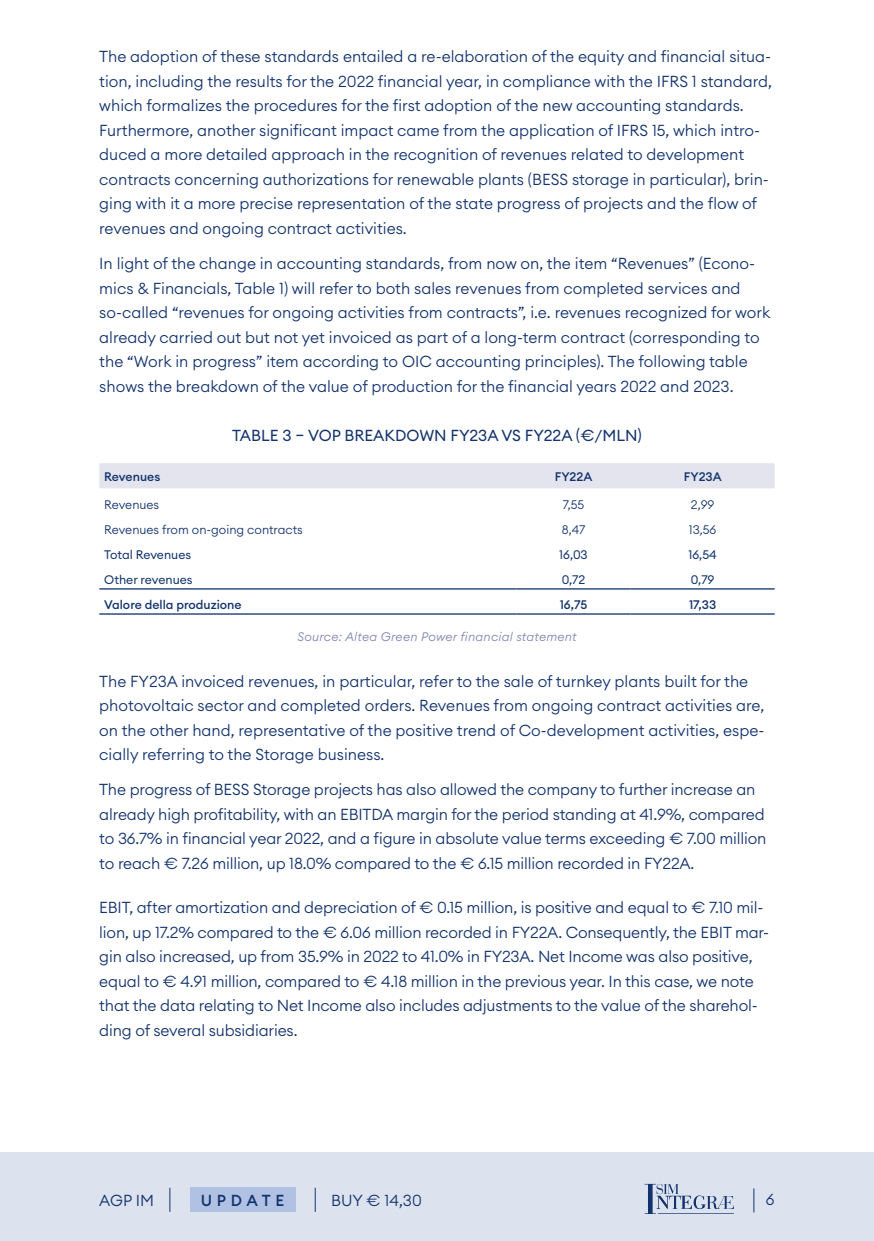
<style>
.page{position:relative;width:874px;height:1241px;background:#fff}
.page>*{position:absolute;margin:0;border:0;box-sizing:border-box;transform-origin:0 0}
.t1{font:300 15.75px/24.5px "Euclid Circular A";color:#13336d}
.t2{font:15.75px "Euclid Circular A";color:#13336d}
.t3{font:500 15.75px "Euclid Circular A";letter-spacing:.3em;color:#13336d}
.t4{font:300 12.25px "Euclid Circular A";color:#13336d}
.t5{font:500 12.25px "Euclid Circular A";color:#13336d}
.t6{font:12.25px "Euclid Circular A";color:#13336d}
.t7{font:italic 300 12.25px "Euclid Circular A";letter-spacing:.02em;color:#8186af}
</style>
<div class="page">
<div style="left:0;top:1152px;width:873px;height:88px;background:#dde3ee"></div>
<svg style="left:169px;top:1187px;width:1px;height:24px"></svg>
<div style="left:189px;top:1187px;width:106px;height:24px;background:#b1c1e4"></div>
<svg style="left:314px;top:1187px;width:1px;height:24px"></svg>
<svg style="left:753px;top:1188px;width:1px;height:24px"></svg>
<svg style="left:644px;top:1183px;width:89px;height:30px"></svg>
<div style="left:99px;top:463px;width:675px;height:25px;background:#e4e4ef"></div>
<hr style="left:516px;top:588px;width:114px;height:1px;background:#13336d">
<hr style="left:630px;top:588px;width:144px;height:1px;background:#13336d">
<hr style="left:99px;top:613px;width:417px;height:1px;background:#13336d">
<hr style="left:516px;top:613px;width:114px;height:1px;background:#13336d">
<hr style="left:630px;top:613px;width:144px;height:1px;background:#13336d">
<hr style="left:99px;top:588px;width:417px;height:1px;background:#13336d">
<p class="t1" style="left:99px;top:44px;width:673px">The adoption of these standards entailed a re-elaboration of the equity and financial situa&shy;tion, including the results for the 2022 financial year, in compliance with the IFRS 1 standard, which formalizes the procedures for the first adoption of the new accounting standards.<br>Furthermore, another significant impact came from the application of IFRS 15, which intro&shy;duced a more detailed approach in the recognition of revenues related to development contracts concerning authorizations for renewable plants (BESS storage in particular), brin&shy;ging with it a more precise representation of the state progress of projects and the flow of revenues and ongoing contract activities.</p>
<p class="t1" style="left:99px;top:251px;width:672px">In light of the change in accounting standards, from now on, the item “Revenues” (Econo&shy;mics &amp; Financials, Table 1) will refer to both sales revenues from completed services and so-called “revenues for ongoing activities from contracts”, i.e. revenues recognized for work already carried out but not yet invoiced as part of a long-term contract (corresponding to the “Work in progress” item according to OIC accounting principles). The following table shows the breakdown of the value of production for the financial years 2022 and 2023.</p>
<p class="t2" style="left:232px;top:425px;width:411px">TABLE 3 – VOP BREAKDOWN FY23A VS FY22A (€/MLN)</p>
<p class="t5" style="left:104px;top:468px;width:58px">Revenues</p>
<p class="t5" style="left:554px;top:468px;width:39px">FY22A</p>
<p class="t5" style="left:683px;top:468px;width:39px">FY23A</p>
<p class="t4" style="left:104px;top:496px;width:56px">Revenues</p>
<p class="t4" style="left:562px;top:496px;width:23px">7,55</p>
<p class="t4" style="left:690px;top:496px;width:25px">2,99</p>
<p class="t4" style="left:104px;top:521px;width:200px">Revenues from on-going contracts</p>
<p class="t4" style="left:561px;top:521px;width:25px">8,47</p>
<p class="t4" style="left:688px;top:521px;width:29px">13,56</p>
<p class="t6" style="left:104px;top:546px;width:88px">Total Revenues</p>
<p class="t6" style="left:559px;top:546px;width:30px">16,03</p>
<p class="t6" style="left:688px;top:546px;width:30px">16,54</p>
<p class="t6" style="left:104px;top:571px;width:90px">Other revenues</p>
<p class="t6" style="left:561px;top:571px;width:25px">0,72</p>
<p class="t6" style="left:690px;top:571px;width:25px">0,79</p>
<p class="t5" style="left:104px;top:596px;width:139px">Valore della produzione</p>
<p class="t5" style="left:559px;top:596px;width:29px">16,75</p>
<p class="t5" style="left:688px;top:596px;width:29px">17,33</p>
<p class="t7" style="left:297px;top:628px;width:281px">Source: Altea Green Power financial statement</p>
<p class="t1" style="left:99px;top:668px;width:666px">The FY23A invoiced revenues, in particular, refer to the sale of turnkey plants built for the photovoltaic sector and completed orders. Revenues from ongoing contract activities are, on the other hand, representative of the positive trend of Co-development activities, espe&shy;cially referring to the Storage business.</p>
<p class="t1" style="left:99px;top:777px;width:668px">The progress of BESS Storage projects has also allowed the company to further increase an already high profitability, with an EBITDA margin for the period standing at 41.9%, compared to 36.7% in financial year 2022, and a figure in absolute value terms exceeding € 7.00 million to reach € 7.26 million, up 18.0% compared to the € 6.15 million recorded in FY22A.</p>
<p class="t1" style="left:99px;top:894px;width:671px">EBIT, after amortization and depreciation of € 0.15 million, is positive and equal to € 7.10 mil&shy;lion, up 17.2% compared to the € 6.06 million recorded in FY22A. Consequently, the EBIT mar&shy;gin also increased, up from 35.9% in 2022 to 41.0% in FY23A. Net Income was also positive, equal to € 4.91 million, compared to € 4.18 million in the previous year. In this case, we note that the data relating to Net Income also includes adjustments to the value of the sharehol&shy;ding of several subsidiaries.</p>
<p class="t1" style="left:99px;top:1187px;width:56px">AGP IM</p>
<p class="t3" style="left:201px;top:1190px;width:85px">UPDATE</p>
<p class="t1" style="left:331px;top:1187px;width:92px">BUY € 14,30</p>
<p class="t1" style="left:765px;top:1186px;width:10px">6</p>
</div>
